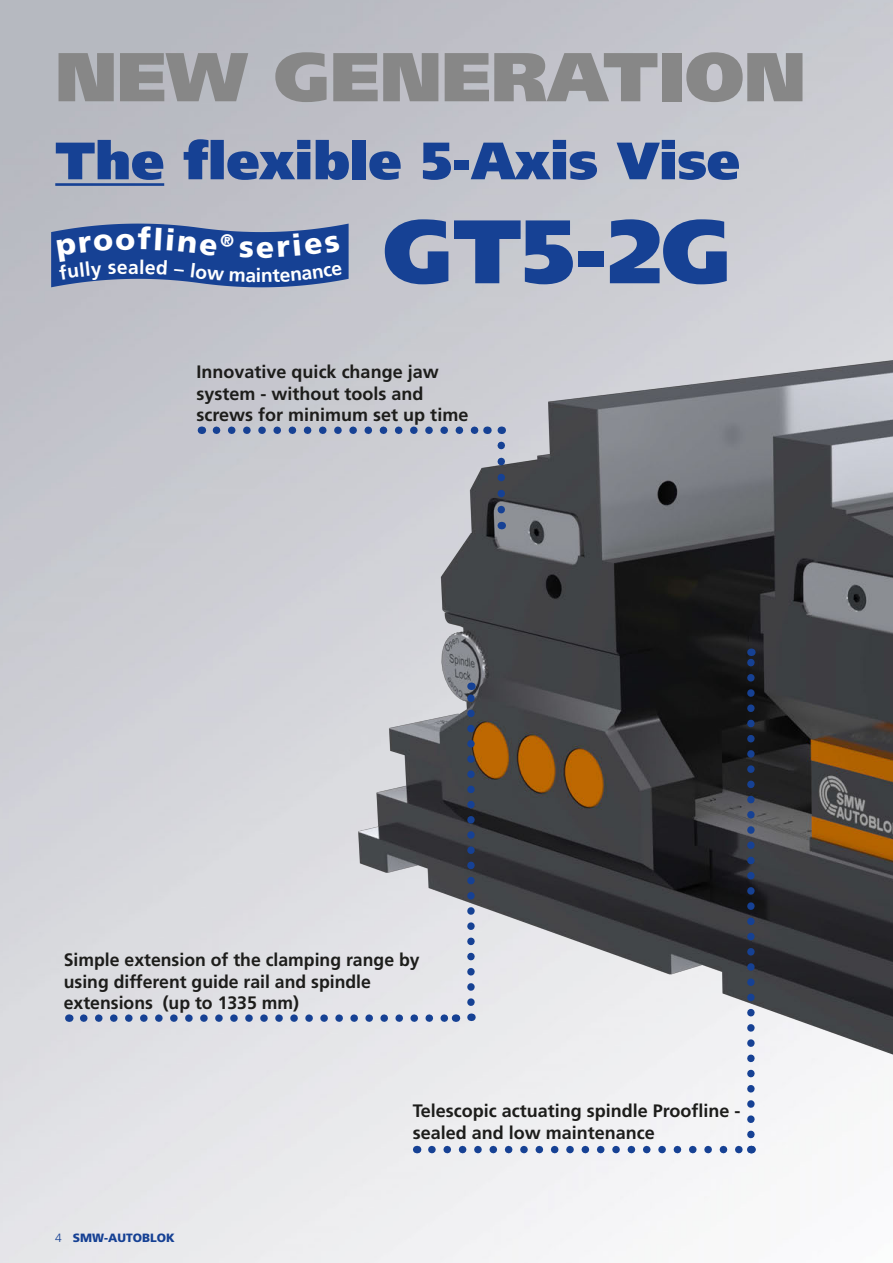
<style>
.page{position:relative;width:893px;height:1263px;background:#fff}
.page>*{position:absolute;margin:0;border:0;box-sizing:border-box;transform-origin:0 0}
.t1{font:900 90px "Frutiger LT Std";color:#164194}
.t2{font:900 69px "Frutiger LT Std";color:#878787;scale:1.05 1}
.t3{font:900 52.5px "Frutiger LT Std";color:#164194}
.t4{font:700 19.2px "Frutiger";color:#fff}
.t5{font:700 18px/21.6px "Frutiger LT Std";color:#1d1d1b}
.t6{font:900 12px "Frutiger LT Std";color:#164194}
.s1{font-weight:300}
</style>
<div class="page">
<img style="left:0;top:0;width:893px;height:1263px">
<img style="left:332px;top:294px;width:561px;height:887px">
<hr style="left:55px;top:183px;width:109px;height:3px;background:#164194">
<svg style="left:747px;top:648px;width:8px;height:486px;background:#475676"></svg>
<svg style="left:84px;top:1014px;width:364px;height:8px;background:#97a7c8"></svg>
<svg style="left:216px;top:426px;width:263px;height:8px;background:#8898ba"></svg>
<svg style="left:467px;top:682px;width:8px;height:320px;background:#526281"></svg>
<svg style="left:497px;top:426px;width:8px;height:84px"></svg>
<svg style="left:432px;top:1146px;width:311px;height:7px"></svg>
<div style="left:184px;top:139px;width:40px;height:40px;background:#bcbcc4"></div>
<svg style="left:51px;top:224px;width:298px;height:63px;background:#2b509a"></svg>
<h2 class="t2" style="left:55px;top:35px;width:716px">NEW GENERATION</h2>
<h3 class="t3" style="left:55px;top:129px;width:686px">The exible 5-Axis Vise</h3>
<p class="t4" style="left:128px;top:256px;width:12px">a</p>
<p class="t4" style="left:256px;top:264px;width:7px">i</p>
<h1 class="t1" style="left:383px;top:197px;width:350px">GT5-2G</h1>
<p class="t5" style="left:197px;top:361px;width:273px">Innovative quick change jaw system - without tools and screws for minimum set up time</p>
<p class="t5" style="left:64px;top:949px;width:357px">Simple extension of the clamping range by using different guide rail and spindle extensions (up to 1335 mm)</p>
<p class="t6" style="left:55px;top:1231px;width:121px"><span class="s1">4</span> SMW-AUTOBLOK</p>
<p class="t5" style="left:413px;top:1100px;width:329px">Telescopic actuating spindle Proofline - sealed and low maintenance</p>
</div>
